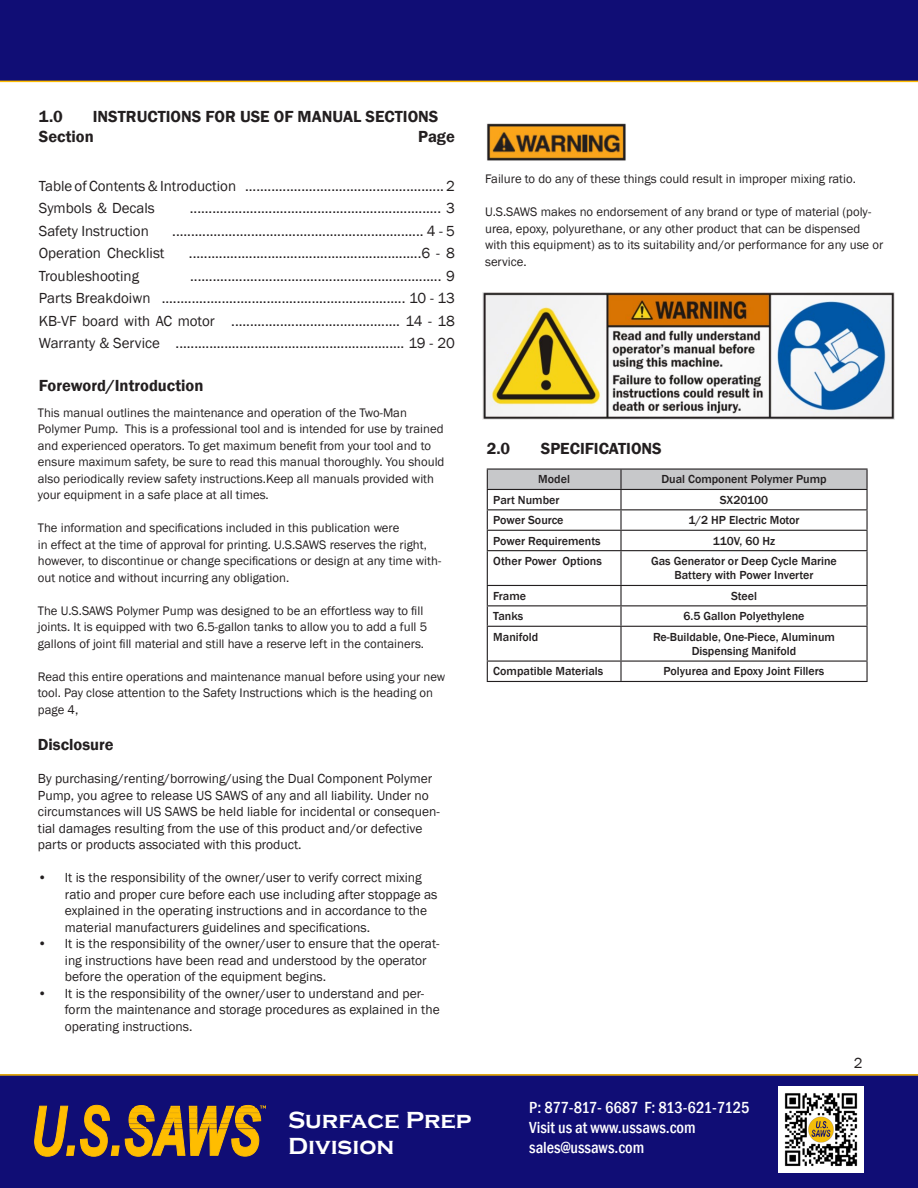
<style>
.page{position:relative;width:918px;height:1188px;background:#fff}
.page>*{position:absolute;margin:0;border:0;box-sizing:border-box;transform-origin:0 0}
.t1{font:700 24px "Copperplate Gothic";color:#fff}
.t2{font:600 16.5px "Franklin Gothic";color:#231f20}
.t3{font:500 condensed 16.5px "Franklin Gothic";color:#fff}
.t4{font:500 condensed 16.5px "Franklin Gothic";letter-spacing:-.02em;color:#fff}
.t5{font:15px "Franklin Gothic";color:#231f20}
.t6{font:13.5px/16.5px "Franklin Gothic";color:#231f20}
.t7{font:13.05px/15.6px "Franklin Gothic";letter-spacing:-.025em;color:#231f20}
.t8{font:12.75px/16.5px "Franklin Gothic";color:#231f20}
.t9{font:500 12px "Franklin Gothic";color:#231f20}
.s1{font-size:13.5px}
</style>
<div class="page">
<div style="left:0;top:0;width:918px;height:82px;background:#100d75"></div>
<div style="left:0;top:1074px;width:918px;height:114px;background:#100d75"></div>
<svg style="left:34px;top:1105px;width:232px;height:52px;background:#82613c"></svg>
<img style="left:482px;top:293px;width:412px;height:127px">
<img style="left:487px;top:123px;width:139px;height:38px">
<img style="left:778px;top:1087px;width:86px;height:85px">
<hr style="left:621px;top:468px;width:247px;height:2px;background:#231f20">
<hr style="left:866px;top:606px;width:2px;height:20px;background:#231f20">
<svg style="left:866px;top:586px;width:2px;height:19px"></svg>
<hr style="left:621px;top:605px;width:247px;height:1px;background:#231f20">
<hr style="left:487px;top:468px;width:134px;height:2px;background:#231f20">
<hr style="left:620px;top:551px;width:2px;height:34px;background:#231f20">
<svg style="left:620px;top:586px;width:2px;height:19px"></svg>
<hr style="left:487px;top:605px;width:134px;height:1px;background:#231f20">
<svg style="left:487px;top:586px;width:1px;height:40px"></svg>
<hr style="left:620px;top:606px;width:2px;height:20px;background:#231f20">
<hr style="left:620px;top:627px;width:2px;height:34px;background:#231f20">
<svg style="left:620px;top:662px;width:2px;height:19px"></svg>
<svg style="left:487px;top:662px;width:1px;height:19px"></svg>
<svg style="left:866px;top:662px;width:2px;height:19px"></svg>
<hr style="left:487px;top:681px;width:134px;height:1px;background:#231f20">
<hr style="left:621px;top:681px;width:247px;height:1px;background:#231f20">
<hr style="left:487px;top:626px;width:134px;height:1px;background:#231f20">
<hr style="left:487px;top:627px;width:1px;height:34px;background:#231f20">
<hr style="left:621px;top:626px;width:247px;height:1px;background:#231f20">
<hr style="left:866px;top:627px;width:2px;height:34px;background:#231f20">
<hr style="left:487px;top:661px;width:134px;height:1px;background:#231f20">
<hr style="left:621px;top:661px;width:247px;height:1px;background:#231f20">
<hr style="left:487px;top:551px;width:1px;height:34px;background:#231f20">
<hr style="left:866px;top:551px;width:2px;height:34px;background:#231f20">
<hr style="left:487px;top:585px;width:134px;height:1px;background:#231f20">
<hr style="left:621px;top:585px;width:247px;height:1px;background:#231f20">
<svg style="left:487px;top:469px;width:381px;height:81px"></svg>
<hr style="left:487px;top:550px;width:134px;height:1px;background:#231f20">
<hr style="left:621px;top:550px;width:247px;height:1px;background:#231f20">
<p class="t2" style="left:39px;top:106px;width:26px">1.0</p>
<p class="t2" style="left:93px;top:106px;width:347px">INSTRUCTIONS FOR USE OF MANUAL SECTIONS</p>
<p class="t2" style="left:39px;top:126px;width:56px">Section</p>
<p class="t2" style="left:418px;top:126px;width:38px">Page</p>
<p class="t5" style="left:39px;top:176px;width:418px">Table of Contents &amp; Introduction ..................................................... 2</p>
<p class="t5" style="left:39px;top:199px;width:118px">Symbols &amp; Decals</p>
<p class="t5" style="left:190px;top:199px;width:267px">................................................................... 3</p>
<p class="t5" style="left:39px;top:221px;width:112px">Safety Instruction</p>
<p class="t5" style="left:172px;top:221px;width:284px">................................................................... 4 - 5</p>
<p class="t5" style="left:39px;top:244px;width:127px">Operation Checklist</p>
<p class="t5" style="left:189px;top:244px;width:268px">..............................................................6 - 8</p>
<p class="t5" style="left:39px;top:266px;width:102px">Troubleshooting</p>
<p class="t5" style="left:190px;top:266px;width:266px">................................................................... 9</p>
<p class="t5" style="left:39px;top:289px;width:418px">Parts Breakdoiwn ................................................................. 10 - 13</p>
<p class="t5" style="left:39px;top:311px;width:418px">KB-VF board with AC motor ............................................. 14 - 18</p>
<p class="t5" style="left:39px;top:334px;width:418px">Warranty &amp; Service ............................................................. 19 - 20</p>
<p class="t2" style="left:39px;top:376px;width:166px">Foreword/Introduction</p>
<p class="t8" style="left:38px;top:405px;width:408px">This manual outlines the maintenance and operation of the Two-Man Polymer Pump. This is a professional tool and is intended for use by trained and experienced operators. To get maximum benefit from your tool and to ensure maximum safety, be sure to read this manual thoroughly. You should also periodically review safety instructions.Keep all manuals provided with your equipment in a safe place at all times.</p>
<p class="t8" style="left:38px;top:520px;width:363px">The information and specifications included in this publication were</p>
<p class="t8" style="left:38px;top:537px;width:405px">in effect at the time of approval for printing. U.S.SAWS reserves the right, however, to discontinue or change specifications or design at any time with&shy;out notice and without incurring any obligation.</p>
<p class="t8" style="left:38px;top:603px;width:391px">The U.S.SAWS Polymer Pump was designed to be an effortless way to fill joints. It is equipped with two 6.5-gallon tanks to allow you to add a full 5 gallons of joint fill material and still have a reserve left in the containers.</p>
<p class="t8" style="left:38px;top:669px;width:409px">Read this entire operations and maintenance manual before using your new tool. Pay close attention to the Safety Instructions which is the heading on page 4<span class="s1">,</span></p>
<p class="t2" style="left:38px;top:735px;width:77px">Disclosure</p>
<p class="t6" style="left:38px;top:771px;width:403px">By purchasing/renting/borrowing/using the Dual Component Polymer Pump, you agree to release US SAWS of any and all liability. Under no circumstances will US SAWS be held liable for incidental or consequen&shy;tial damages resulting from the use of this product and/or defective parts or products associated with this product.</p>
<p class="t6" style="left:65px;top:870px;width:374px;text-indent:-27px">• It is the responsibility of the owner/user to verify correct mixing ratio and proper cure before each use including after stoppage as explained in the operating instructions and in accordance to the material manufacturers guidelines and specifications.</p>
<p class="t6" style="left:65px;top:936px;width:376px;text-indent:-27px">• It is the responsibility of the owner/user to ensure that the operat&shy;ing instructions have been read and understood by the operator before the operation of the equipment begins.</p>
<p class="t6" style="left:65px;top:985px;width:376px;text-indent:-27px">• It is the responsibility of the owner/user to understand and per&shy;form the maintenance and storage procedures as explained in the operating instructions.</p>
<p class="t7" style="left:375px;top:885px;width:20px">5.2</p>
<p class="t1" style="left:288px;top:1107px;width:185px">Surface Prep</p>
<p class="t1" style="left:288px;top:1132px;width:108px">Division</p>
<p class="t8" style="left:485px;top:171px;width:372px">Failure to do any of these things could result in improper mixing ratio.</p>
<p class="t8" style="left:485px;top:204px;width:400px">U.S.SAWS makes no endorsement of any brand or type of material (poly&shy;urea, epoxy, polyurethane, or any other product that can be dispensed with this equipment) as to its suitability and/or performance for any use or service.</p>
<p class="t2" style="left:487px;top:439px;width:25px">2.0</p>
<p class="t2" style="left:541px;top:439px;width:123px">SPECIFICATIONS</p>
<p class="t9" style="left:538px;top:472px;width:33px">Model</p>
<p class="t9" style="left:661px;top:472px;width:167px">Dual Component Polymer Pump</p>
<p class="t9" style="left:493px;top:492px;width:68px">Part Number</p>
<p class="t9" style="left:720px;top:492px;width:50px">SX20100</p>
<p class="t9" style="left:493px;top:513px;width:72px">Power Source</p>
<p class="t9" style="left:688px;top:513px;width:113px">1/2 HP Electric Motor</p>
<p class="t9" style="left:493px;top:533px;width:109px">Power Requirements</p>
<p class="t9" style="left:713px;top:533px;width:64px">110V, 60 Hz</p>
<p class="t9" style="left:493px;top:554px;width:110px">Other Power Options</p>
<p class="t9" style="left:651px;top:554px;width:187px">Gas Generator or Deep Cycle Marine</p>
<p class="t9" style="left:675px;top:568px;width:140px">Battery with Power Inverter</p>
<p class="t9" style="left:493px;top:588px;width:34px">Frame</p>
<p class="t9" style="left:731px;top:588px;width:28px">Steel</p>
<p class="t9" style="left:493px;top:609px;width:31px">Tanks</p>
<p class="t9" style="left:683px;top:609px;width:123px">6.5 Gallon Polyethylene</p>
<p class="t9" style="left:493px;top:629px;width:46px">Manifold</p>
<p class="t9" style="left:653px;top:629px;width:183px">Re-Buildable, One-Piece, Aluminum</p>
<p class="t9" style="left:692px;top:644px;width:106px">Dispensing Manifold</p>
<p class="t9" style="left:493px;top:664px;width:112px">Compatible Materials</p>
<p class="t9" style="left:664px;top:664px;width:162px">Polyurea and Epoxy Joint Fillers</p>
<p class="t7" style="left:598px;top:576px;width:182px">ALWAYS WEAR SAFETY APPROVED</p>
<p class="t7" style="left:672px;top:609px;width:139px">HEARING PROTECTION<br>EYE OR FACE PROTECTION<br>PROTECTIVE HELMET</p>
<p class="t4" style="left:529px;top:1097px;width:222px">P: 877-817- 6687 F: 813-621-7125</p>
<p class="t3" style="left:529px;top:1117px;width:168px">Visit us at www.ussaws.com</p>
<p class="t3" style="left:529px;top:1137px;width:117px">sales@ussaws.com</p>
<p class="t5" style="left:854px;top:1054px;width:10px">2</p>
</div>
